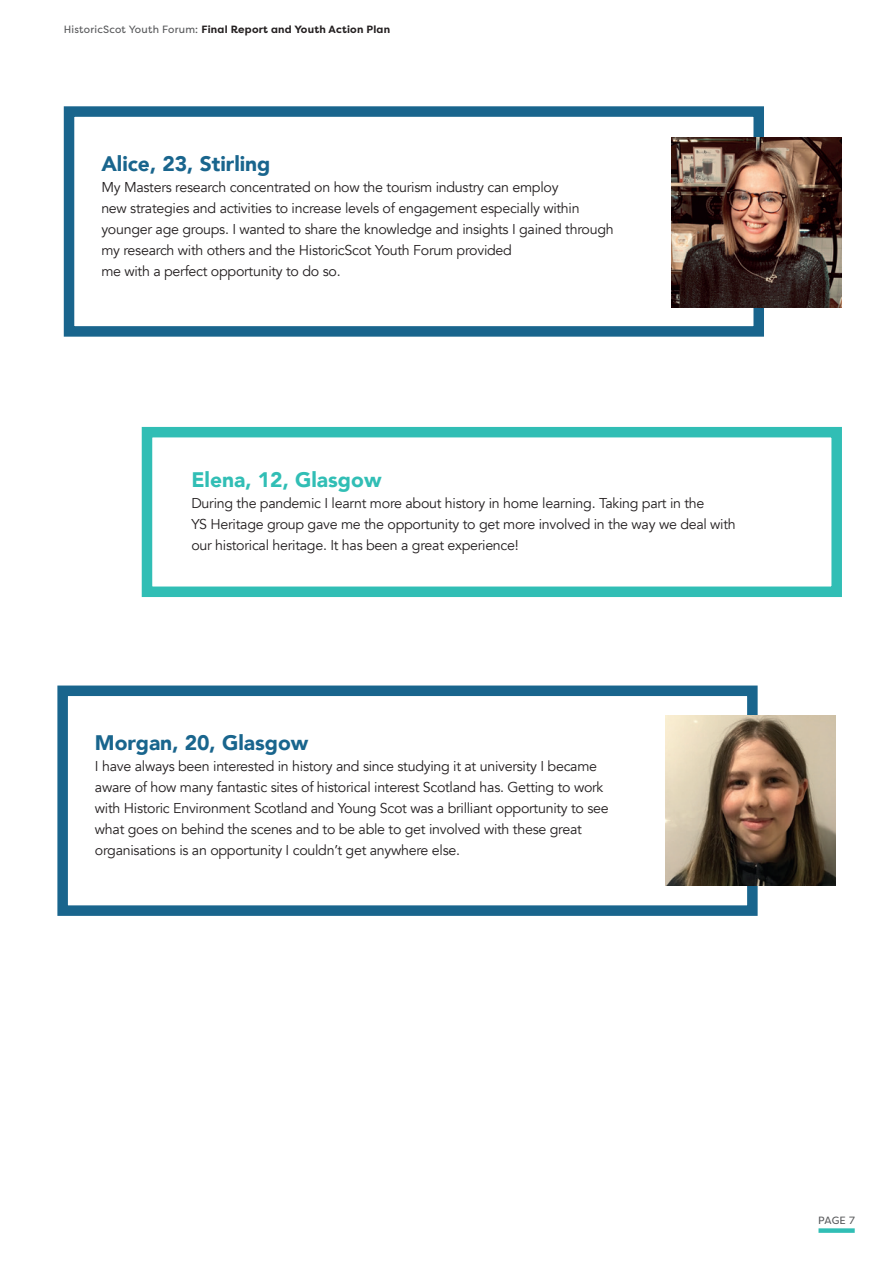
<style>
.page{position:relative;width:893px;height:1263px;background:#fff}
.page>*{position:absolute;margin:0;border:0;box-sizing:border-box;transform-origin:0 0}
.t1{font:900 21px "Avenir";color:#19658d}
.t2{font:900 21px "Avenir";color:#31beb5}
.t3{font:14.25px/21px "Avenir";letter-spacing:-.02em;color:#231f20}
.t4{font:700 10.5px "Filson Pro";letter-spacing:.02em;color:#231f20}
.t5{font:10.5px "Filson Pro";color:#57585a}
.s1{font-weight:400;color:#57585a}
</style>
<div class="page">
<div style="left:818px;top:1228px;width:37px;height:5px;background:#31beb5"></div>
<div style="left:64px;top:106px;width:700px;height:231px;border:10px solid #19658d"></div>
<img style="left:672px;top:137px;width:170px;height:170px">
<div style="left:142px;top:427px;width:700px;height:170px;border:10px solid #31beb5"></div>
<div style="left:57px;top:685px;width:701px;height:231px;border:10px solid #19658d"></div>
<img style="left:665px;top:716px;width:171px;height:170px">
<p class="t4" style="left:64px;top:23px;width:328px"><span class="s1">HistoricScot Youth Forum:</span> Final Report and Youth Action Plan</p>
<h1 class="t1" style="left:101px;top:146px;width:171px">Alice, 23, Stirling</h1>
<p class="t3" style="left:101px;top:177px;width:514px">My Masters research concentrated on how the tourism industry can employ<br>new strategies and activities to increase levels of engagement especially within younger age groups. I wanted to share the knowledge and insights I gained through my research with others and the HistoricScot Youth Forum provided<br>me with a perfect opportunity to do so.</p>
<h1 class="t2" style="left:191px;top:462px;width:192px">Elena, 12, Glasgow</h1>
<p class="t3" style="left:191px;top:493px;width:546px">During the pandemic I learnt more about history in home learning. Taking part in the<br>YS Heritage group gave me the opportunity to get more involved in the way we deal with our historical heritage. It has been a great experience!</p>
<h1 class="t1" style="left:95px;top:725px;width:215px">Morgan, 20, Glasgow</h1>
<p class="t3" style="left:95px;top:756px;width:515px">I have always been interested in history and since studying it at university I became aware of how many fantastic sites of historical interest Scotland has. Getting to work with Historic Environment Scotland and Young Scot was a brilliant opportunity to see what goes on behind the scenes and to be able to get involved with these great organisations is an opportunity I couldn’t get anywhere else.</p>
<p class="t5" style="left:818px;top:1213px;width:38px">PAGE 7</p>
</div>
